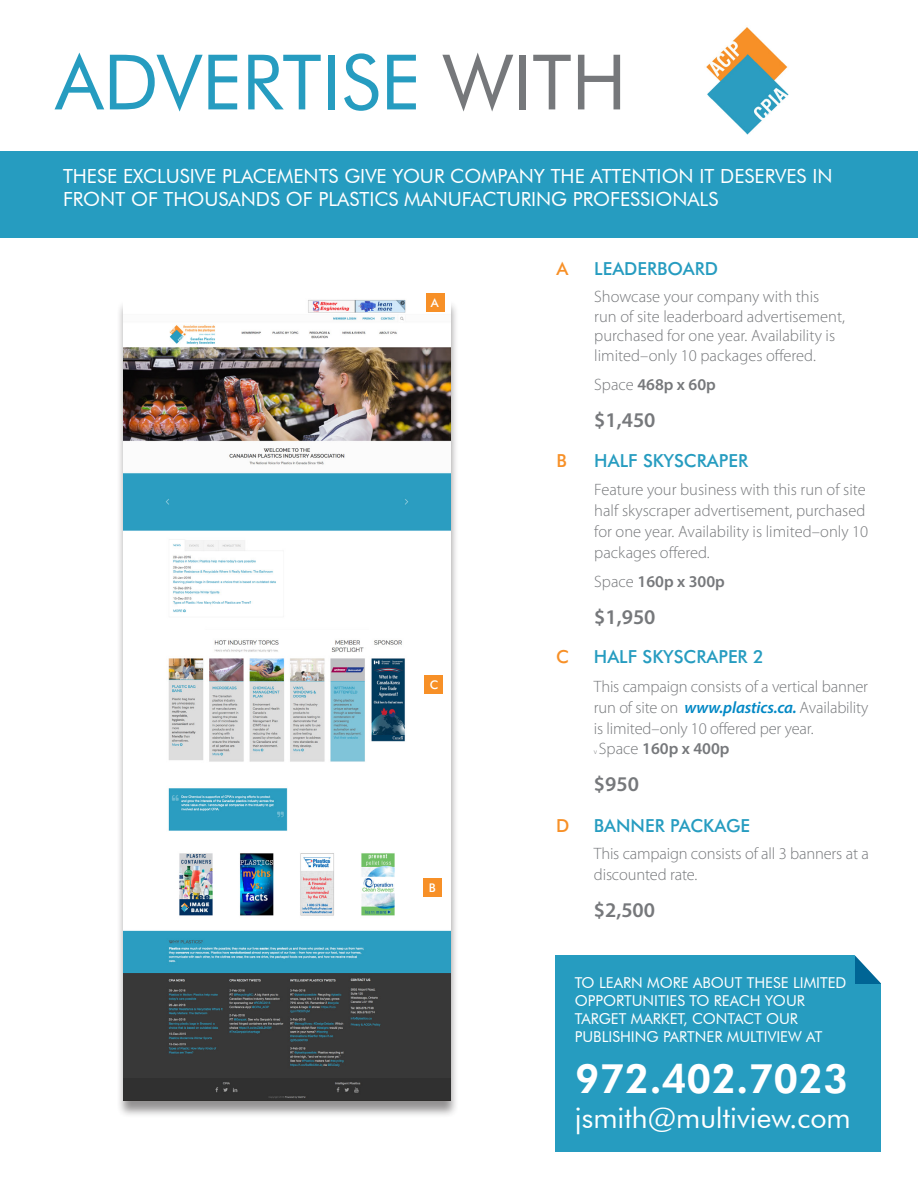
<style>
.page{position:relative;width:918px;height:1188px;background:#fff}
.page>*{position:absolute;margin:0;border:0;box-sizing:border-box;transform-origin:0 0}
.t1{font:76.5px "Futura BT";color:#269cc0}
.t2{font:800 40.5px "Futura BT";color:#fff}
.t3{font:28.5px "Futura BT";color:#fff}
.t4{font:600 21px "Myriad Pro";color:#76787b}
.t5{font:19.5px/23.4px "Futura BT";color:#fff}
.t6{font:500 18px "Futura BT";color:#269cc0}
.t7{font:500 18px "Futura BT";color:#f79027}
.t8{font:300 16.5px/21px "Myriad Pro";color:#76787b}
.t9{font:600 16.5px "Myriad Pro";color:#76787b}
.t10{font:15px/18px "Futura BT";color:#fff}
.t11{font:500 12px "Futura BT";color:#fff}
.s1{color:#76787b}
.s2{font-weight:300}
.s3{font-weight:600;font-style:italic;color:#0288c5}
.s4{font-weight:300;font-size:7.5px}
</style>
<div class="page">
<div style="left:555px;top:956px;width:325px;height:196px;background:#269cc0"></div>
<svg style="left:854px;top:955px;width:27px;height:29px"></svg>
<div style="left:116px;top:300px;width:343px;height:818px;background:#231f20;opacity:.49"></div>
<img style="left:124px;top:299px;width:326px;height:801px">
<div style="left:426px;top:293px;width:18px;height:19px;background:#f79027"></div>
<div style="left:423px;top:878px;width:19px;height:19px;background:#f79027"></div>
<div style="left:0;top:151px;width:918px;height:87px;background:#269cc0"></div>
<div style="left:424px;top:675px;width:18px;height:19px;background:#f79027"></div>
<img style="left:706px;top:27px;width:82px;height:108px">
<p class="t1" style="left:56px;top:36px;width:573px">ADVERTISE <span class="s1">WITH</span></p>
<p class="t5" style="left:63px;top:164px;width:771px">THESE EXCLUSIVE PLACEMENTS GIVE YOUR COMPANY THE ATTENTION IT DESERVES IN<br>FRONT OF THOUSANDS OF PLASTICS MANUFACTURING PROFESSIONALS</p>
<p class="t11" style="left:431px;top:295px;width:9px">A</p>
<p class="t11" style="left:430px;top:677px;width:10px">C</p>
<p class="t11" style="left:429px;top:881px;width:8px">B</p>
<p class="t7" style="left:556px;top:257px;width:13px">A</p>
<p class="t6" style="left:594px;top:257px;width:125px">LEADERBOARD</p>
<p class="t8" style="left:594px;top:286px;width:252px;line-height:19.8px">Showcase your company with this run of site leaderboard advertisement, purchased for one year. Availability is limited–only 10 packages offered.</p>
<p class="t9" style="left:594px;top:374px;width:123px"><span class="s2">Space</span> 468p x 60p</p>
<p class="t4" style="left:594px;top:407px;width:63px">$1,450</p>
<p class="t7" style="left:556px;top:450px;width:12px">B</p>
<p class="t6" style="left:594px;top:450px;width:155px">HALF SKYSCRAPER</p>
<p class="t8" style="left:594px;top:479px;width:276px">Feature your business with this run of site half skyscraper advertisement, purchased for one year. Availability is limited–only 10 packages offered.</p>
<p class="t9" style="left:594px;top:571px;width:132px"><span class="s2">Space</span> 160p x 300p</p>
<p class="t4" style="left:594px;top:604px;width:63px">$1,950</p>
<p class="t7" style="left:556px;top:645px;width:14px">C</p>
<p class="t6" style="left:594px;top:645px;width:172px">HALF SKYSCRAPER 2</p>
<p class="t8" style="left:594px;top:676px;width:276px;text-align:justify">This campaign consists of a vertical banner run of site on <span class="s3">www.plastics.ca.</span> Availability is limited–only 10 offered per year.</p>
<p class="t9" style="left:594px;top:738px;width:137px"><span class="s4">v</span> <span class="s2">Space</span> 160p x 400p</p>
<p class="t4" style="left:594px;top:771px;width:47px">$950</p>
<p class="t7" style="left:556px;top:814px;width:15px">D</p>
<p class="t6" style="left:594px;top:814px;width:158px">BANNER PACKAGE</p>
<p class="t8" style="left:594px;top:843px;width:276px">This campaign consists of all 3 banners at a discounted rate.</p>
<p class="t4" style="left:594px;top:897px;width:63px">$2,500</p>
<p class="t10" style="left:575px;top:974px;width:273px">TO LEARN MORE ABOUT THESE LIMITED<br>OPPORTUNITIES TO REACH YOUR</p>
<p class="t10" style="left:575px;top:1010px;width:225px">TARGET MARKET, CONTACT OUR</p>
<p class="t10" style="left:575px;top:1028px;width:249px">PUBLISHING PARTNER MULTIVIEW AT</p>
<p class="t2" style="left:575px;top:1054px;width:275px">972.402.7023</p>
<p class="t3" style="left:575px;top:1100px;width:277px">jsmith@multiview.com</p>
</div>
